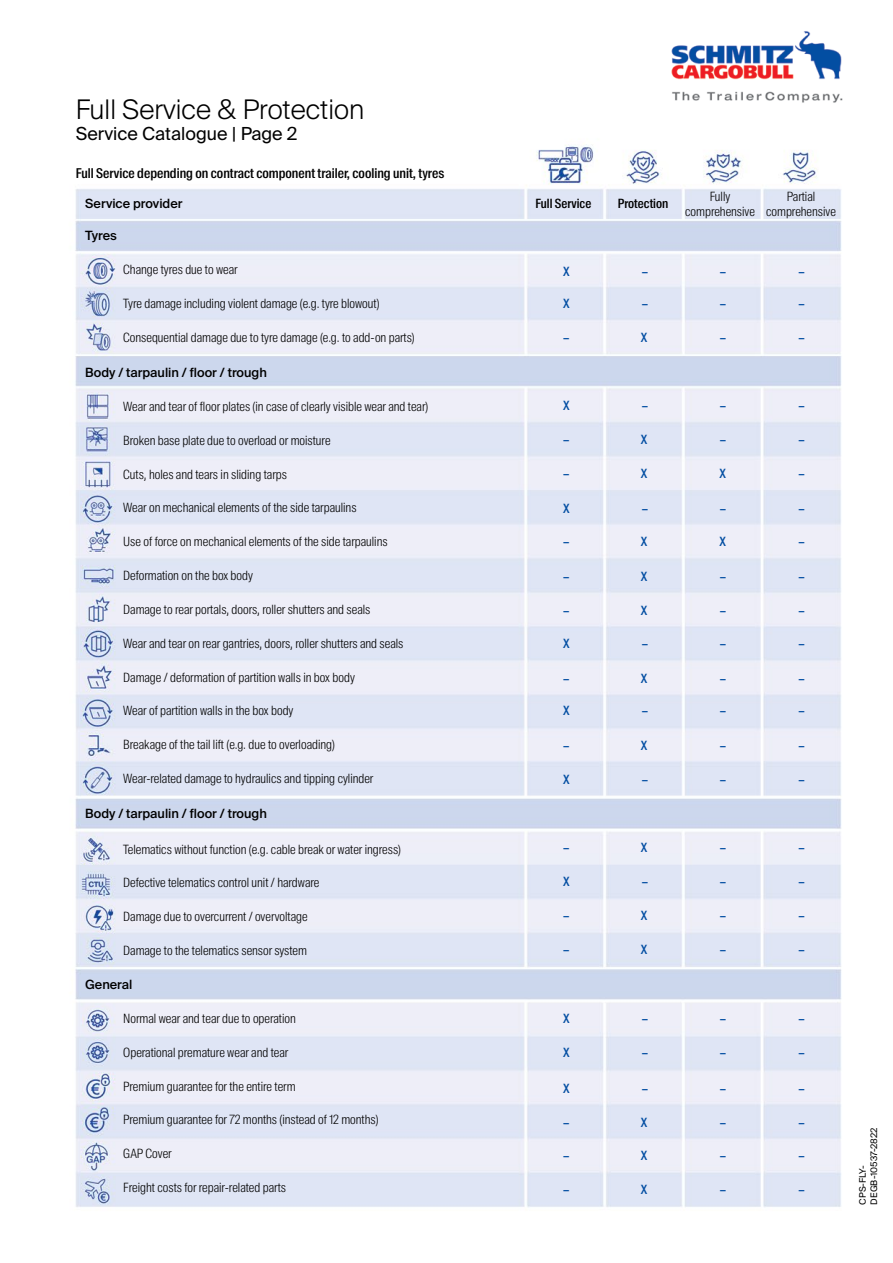
<style>
.page{position:relative;width:893px;height:1263px;background:#fff}
.page>*{position:absolute;margin:0;border:0;box-sizing:border-box;transform-origin:0 0}
.t1{font:300 27px "Suisse Intl";color:#000}
.t2{font:18px "Suisse Intl";color:#000}
.t3{font:500 13.5px "Suisse Intl Cond";color:#000}
.t4{font:300 12.75px/15.3px "Suisse Intl Cond";color:#000;text-align:center}
.t5{font:500 12.75px "Suisse Intl Cond";color:#034ea2}
.t6{font:500 12.75px "Suisse Intl";color:#000}
.t7{font:500 12.75px "Suisse Intl Cond";color:#000}
.t8{font:9px/11.2px "Suisse Intl";color:#000}
</style>
<div class="page">
<img style="left:75px;top:145px;width:766px;height:1062px">
<img style="left:671px;top:31px;width:172px;height:72px">
<h1 class="t1" style="left:76px;top:94px;width:290px">Full Service &amp; Protection</h1>
<h2 class="t2" style="left:76px;top:124px;width:223px">Service Catalogue | Page 2</h2>
<p class="t3" style="left:76px;top:165px;width:370px">Full Service depending on contract component trailer, cooling unit, tyres</p>
<p class="t6" style="left:85px;top:196px;width:99px">Service provider</p>
<p class="t7" style="left:535px;top:196px;width:57px">Full Service</p>
<p class="t7" style="left:618px;top:196px;width:52px">Protection</p>
<p class="t4" style="left:685px;top:188px;width:71px">Fully comprehensive</p>
<p class="t4" style="left:766px;top:188px;width:71px">Partial comprehensive</p>
<p class="t6" style="left:85px;top:228px;width:33px">Tyres</p>
<p class="t4" style="left:123px;top:262px;width:116px">Change tyres due to wear</p>
<p class="t4" style="left:123px;top:296px;width:258px">Tyre damage including violent damage (e.g. tyre blowout)</p>
<p class="t4" style="left:123px;top:330px;width:293px">Consequential damage due to tyre damage (e.g. to add-on parts)</p>
<p class="t6" style="left:85px;top:365px;width:183px">Body / tarpaulin / floor / trough</p>
<p class="t4" style="left:123px;top:399px;width:306px">Wear and tear of floor plates (in case of clearly visible wear and tear)</p>
<p class="t4" style="left:123px;top:433px;width:209px">Broken base plate due to overload or moisture</p>
<p class="t4" style="left:123px;top:467px;width:165px">Cuts, holes and tears in sliding tarps</p>
<p class="t4" style="left:123px;top:500px;width:235px">Wear on mechanical elements of the side tarpaulins</p>
<p class="t4" style="left:123px;top:534px;width:266px">Use of force on mechanical elements of the side tarpaulins</p>
<p class="t4" style="left:123px;top:568px;width:131px">Deformation on the box body</p>
<p class="t4" style="left:123px;top:602px;width:249px">Damage to rear portals, doors, roller shutters and seals</p>
<p class="t4" style="left:123px;top:636px;width:282px">Wear and tear on rear gantries, doors, roller shutters and seals</p>
<p class="t4" style="left:123px;top:670px;width:233px">Damage / deformation of partition walls in box body</p>
<p class="t4" style="left:123px;top:703px;width:172px">Wear of partition walls in the box body</p>
<p class="t4" style="left:123px;top:737px;width:213px">Breakage of the tail lift (e.g. due to overloading)</p>
<p class="t4" style="left:123px;top:771px;width:252px">Wear-related damage to hydraulics and tipping cylinder</p>
<p class="t6" style="left:85px;top:806px;width:183px">Body / tarpaulin / floor / trough</p>
<p class="t4" style="left:123px;top:842px;width:279px">Telematics without function (e.g. cable break or water ingress)</p>
<p class="t4" style="left:123px;top:875px;width:198px">Defective telematics control unit / hardware</p>
<p class="t4" style="left:123px;top:909px;width:186px">Damage due to overcurrent / overvoltage</p>
<p class="t4" style="left:123px;top:943px;width:185px">Damage to the telematics sensor system</p>
<p class="t6" style="left:85px;top:977px;width:49px">General</p>
<p class="t4" style="left:123px;top:1011px;width:174px">Normal wear and tear due to operation</p>
<p class="t4" style="left:123px;top:1045px;width:167px">Operational premature wear and tear</p>
<p class="t4" style="left:123px;top:1079px;width:174px">Premium guarantee for the entire term</p>
<p class="t4" style="left:123px;top:1112px;width:257px">Premium guarantee for 72 months (instead of 12 months)</p>
<p class="t4" style="left:123px;top:1146px;width:50px">GAP Cover</p>
<p class="t4" style="left:123px;top:1180px;width:164px">Freight costs for repair-related parts</p>
<p class="t5" style="left:563px;top:264px;width:8px">X</p>
<p class="t5" style="left:563px;top:296px;width:8px">X</p>
<p class="t5" style="left:642px;top:264px;width:8px">–</p>
<p class="t5" style="left:642px;top:296px;width:8px">–</p>
<p class="t5" style="left:720px;top:264px;width:8px">–</p>
<p class="t5" style="left:720px;top:296px;width:8px">–</p>
<p class="t5" style="left:798px;top:264px;width:8px">–</p>
<p class="t5" style="left:798px;top:296px;width:8px">–</p>
<p class="t5" style="left:563px;top:330px;width:8px">–</p>
<p class="t5" style="left:641px;top:330px;width:8px">X</p>
<p class="t5" style="left:720px;top:330px;width:8px">–</p>
<p class="t5" style="left:798px;top:330px;width:8px">–</p>
<p class="t5" style="left:563px;top:398px;width:8px">X</p>
<p class="t5" style="left:642px;top:398px;width:8px">–</p>
<p class="t5" style="left:720px;top:398px;width:8px">–</p>
<p class="t5" style="left:798px;top:398px;width:8px">–</p>
<p class="t5" style="left:563px;top:432px;width:8px">–</p>
<p class="t5" style="left:641px;top:432px;width:8px">X</p>
<p class="t5" style="left:720px;top:432px;width:8px">–</p>
<p class="t5" style="left:798px;top:432px;width:8px">–</p>
<p class="t5" style="left:563px;top:466px;width:8px">–</p>
<p class="t5" style="left:641px;top:466px;width:8px">X</p>
<p class="t5" style="left:720px;top:466px;width:8px">X</p>
<p class="t5" style="left:798px;top:466px;width:8px">–</p>
<p class="t5" style="left:563px;top:501px;width:8px">X</p>
<p class="t5" style="left:642px;top:501px;width:8px">–</p>
<p class="t5" style="left:720px;top:501px;width:8px">–</p>
<p class="t5" style="left:798px;top:501px;width:8px">–</p>
<p class="t5" style="left:563px;top:534px;width:8px">–</p>
<p class="t5" style="left:641px;top:534px;width:8px">X</p>
<p class="t5" style="left:720px;top:534px;width:8px">X</p>
<p class="t5" style="left:798px;top:534px;width:8px">–</p>
<p class="t5" style="left:563px;top:569px;width:8px">–</p>
<p class="t5" style="left:563px;top:603px;width:8px">–</p>
<p class="t5" style="left:641px;top:569px;width:8px">X</p>
<p class="t5" style="left:641px;top:603px;width:8px">X</p>
<p class="t5" style="left:720px;top:569px;width:8px">–</p>
<p class="t5" style="left:720px;top:603px;width:8px">–</p>
<p class="t5" style="left:798px;top:569px;width:8px">–</p>
<p class="t5" style="left:798px;top:603px;width:8px">–</p>
<p class="t5" style="left:563px;top:636px;width:8px">X</p>
<p class="t5" style="left:642px;top:636px;width:8px">–</p>
<p class="t5" style="left:720px;top:636px;width:8px">–</p>
<p class="t5" style="left:798px;top:636px;width:8px">–</p>
<p class="t5" style="left:563px;top:671px;width:8px">–</p>
<p class="t5" style="left:641px;top:671px;width:8px">X</p>
<p class="t5" style="left:720px;top:671px;width:8px">–</p>
<p class="t5" style="left:798px;top:671px;width:8px">–</p>
<p class="t5" style="left:563px;top:703px;width:8px">X</p>
<p class="t5" style="left:642px;top:703px;width:8px">–</p>
<p class="t5" style="left:720px;top:703px;width:8px">–</p>
<p class="t5" style="left:798px;top:703px;width:8px">–</p>
<p class="t5" style="left:563px;top:738px;width:8px">–</p>
<p class="t5" style="left:641px;top:738px;width:8px">X</p>
<p class="t5" style="left:720px;top:738px;width:8px">–</p>
<p class="t5" style="left:798px;top:738px;width:8px">–</p>
<p class="t5" style="left:563px;top:772px;width:8px">X</p>
<p class="t5" style="left:642px;top:772px;width:8px">–</p>
<p class="t5" style="left:720px;top:772px;width:8px">–</p>
<p class="t5" style="left:798px;top:772px;width:8px">–</p>
<p class="t5" style="left:563px;top:840px;width:8px">–</p>
<p class="t5" style="left:641px;top:840px;width:8px">X</p>
<p class="t5" style="left:720px;top:840px;width:8px">–</p>
<p class="t5" style="left:798px;top:840px;width:8px">–</p>
<p class="t5" style="left:563px;top:874px;width:8px">X</p>
<p class="t5" style="left:642px;top:874px;width:8px">–</p>
<p class="t5" style="left:720px;top:874px;width:8px">–</p>
<p class="t5" style="left:798px;top:874px;width:8px">–</p>
<p class="t5" style="left:563px;top:908px;width:8px">–</p>
<p class="t5" style="left:641px;top:908px;width:8px">X</p>
<p class="t5" style="left:720px;top:908px;width:8px">–</p>
<p class="t5" style="left:798px;top:908px;width:8px">–</p>
<p class="t5" style="left:563px;top:942px;width:8px">–</p>
<p class="t5" style="left:641px;top:942px;width:8px">X</p>
<p class="t5" style="left:720px;top:942px;width:8px">–</p>
<p class="t5" style="left:798px;top:942px;width:8px">–</p>
<p class="t5" style="left:563px;top:1011px;width:8px">X</p>
<p class="t5" style="left:563px;top:1045px;width:8px">X</p>
<p class="t5" style="left:563px;top:1080px;width:8px">X</p>
<p class="t5" style="left:642px;top:1011px;width:8px">–</p>
<p class="t5" style="left:642px;top:1045px;width:8px">–</p>
<p class="t5" style="left:642px;top:1081px;width:8px">–</p>
<p class="t5" style="left:720px;top:1011px;width:8px">–</p>
<p class="t5" style="left:720px;top:1045px;width:8px">–</p>
<p class="t5" style="left:720px;top:1080px;width:8px">–</p>
<p class="t5" style="left:798px;top:1011px;width:8px">–</p>
<p class="t5" style="left:798px;top:1045px;width:8px">–</p>
<p class="t5" style="left:798px;top:1080px;width:8px">–</p>
<p class="t5" style="left:563px;top:1115px;width:8px">–</p>
<p class="t5" style="left:563px;top:1147px;width:8px">–</p>
<p class="t5" style="left:563px;top:1182px;width:8px">–</p>
<p class="t5" style="left:641px;top:1115px;width:8px">X</p>
<p class="t5" style="left:641px;top:1147px;width:8px">X</p>
<p class="t5" style="left:641px;top:1181px;width:8px">X</p>
<p class="t5" style="left:720px;top:1115px;width:8px">–</p>
<p class="t5" style="left:720px;top:1147px;width:8px">–</p>
<p class="t5" style="left:720px;top:1182px;width:8px">–</p>
<p class="t5" style="left:798px;top:1115px;width:8px">–</p>
<p class="t5" style="left:798px;top:1147px;width:8px">–</p>
<p class="t5" style="left:798px;top:1181px;width:8px">–</p>
<p class="t8" style="left:857px;top:1204px;width:79px;rotate:-90deg">CPS-FLY-<br>DEGB-10537-2822</p>
</div>
